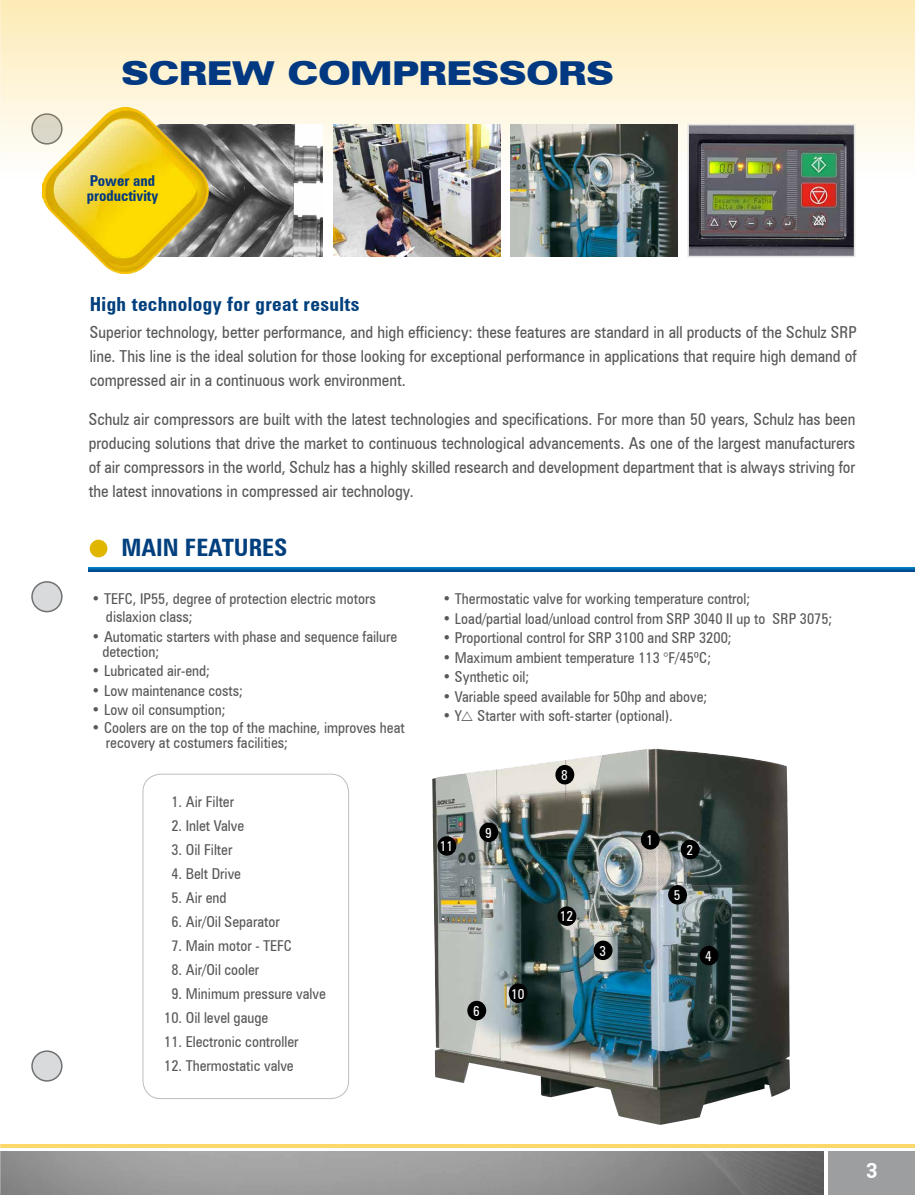
<style>
.page{position:relative;width:915px;height:1195px;background:#fff}
.page>*{position:absolute;margin:0;border:0;box-sizing:border-box;transform-origin:0 0}
.t1{font:900 expanded 33px "Zurich BT";color:#003882}
.t2{font:700 condensed 24px "Zurich BT";color:#003f7d}
.t3{font:700 21px "Zurich BT";color:#fff}
.t4{font:700 condensed 19.5px "Zurich BT";letter-spacing:.02em;color:#003f7d}
.t5{font:condensed 16.5px/24px "Zurich BT";color:#58585a;text-align:justify}
.t6{font:condensed 15px/15px "Zurich BT";color:#58585a}
.t7{font:700 condensed 15px/15px "Zurich BT";color:#003882}
.t8{font:condensed 13.95px "Zurich BT";color:#fff}
</style>
<div class="page">
<div style="left:32px;top:582px;width:30px;height:30px;background:#d9dadb;border-radius:50%"></div>
<div style="left:31px;top:581px;width:32px;height:31px;border:2px solid #707172;border-radius:50%"></div>
<div style="left:32px;top:1051px;width:30px;height:30px;background:#d9dadb;border-radius:50%"></div>
<div style="left:31px;top:1050px;width:32px;height:31px;border:2px solid #707172;border-radius:50%"></div>
<div style="left:827px;top:1151px;width:87px;height:44px;background:#9c9e9f"></div>
<img style="left:0;top:1151px;width:823px;height:44px">
<hr style="left:0;top:1144px;width:914px;height:4px;background:#fcd769">
<div style="left:0;top:0;width:914px;height:179px;background:linear-gradient(to bottom,#ffecb7,#f9f9f9)"></div>
<div style="left:90px;top:540px;width:17px;height:17px;background:#e1b600;border-radius:50%"></div>
<svg style="left:89px;top:567px;width:825px;height:4px;background:#0068ad"></svg>
<img style="left:432px;top:749px;width:357px;height:376px">
<div style="left:437px;top:836px;width:19px;height:20px;background:#000;border-radius:50%"></div>
<div style="left:479px;top:822px;width:19px;height:20px;background:#000;border-radius:50%"></div>
<div style="left:557px;top:906px;width:19px;height:20px;background:#000;border-radius:50%"></div>
<div style="left:555px;top:765px;width:19px;height:19px;background:#000;border-radius:50%"></div>
<div style="left:640px;top:830px;width:19px;height:19px;background:#000;border-radius:50%"></div>
<div style="left:680px;top:840px;width:19px;height:19px;background:#000;border-radius:50%"></div>
<div style="left:593px;top:940px;width:19px;height:20px;background:#000;border-radius:50%"></div>
<div style="left:668px;top:885px;width:18px;height:19px;background:#000;border-radius:50%"></div>
<div style="left:699px;top:946px;width:19px;height:19px;background:#000;border-radius:50%"></div>
<div style="left:467px;top:1001px;width:19px;height:19px;background:#000;border-radius:50%"></div>
<div style="left:508px;top:983px;width:19px;height:20px;background:#000;border-radius:50%"></div>
<div style="left:142px;top:774px;width:207px;height:325px;border:1px solid #bbbdbe;border-radius:18px"></div>
<img style="left:208px;top:125px;width:114px;height:131px">
<img style="left:333px;top:125px;width:167px;height:131px">
<img style="left:510px;top:125px;width:167px;height:131px">
<img style="left:690px;top:127px;width:162px;height:127px">
<div style="left:687px;top:124px;width:168px;height:133px;border:2px solid #e3e4e4"></div>
<img style="left:42px;top:108px;width:166px;height:166px">
<h1 class="t1" style="left:121px;top:53px;width:493px">SCREW COMPRESSORS</h1>
<p class="t7" style="left:87px;top:173px;width:73px">Power and productivity</p>
<h3 class="t4" style="left:90px;top:293px;width:271px">High technology for great results</h3>
<p class="t5" style="left:90px;top:320px;width:768px">Superior technology, better performance, and high efficiency: these features are standard in all products of the Schulz SRP line. This line is the ideal solution for those looking for exceptional performance in applications that require high demand of compressed air in a continuous work environment.</p>
<p class="t5" style="left:89px;top:406px;width:767px">Schulz air compressors are built with the latest technologies and specifications. For more than 50 years, Schulz has been producing solutions that drive the market to continuous technological advancements. As one of the largest manufacturers of air compressors in the world, Schulz has a highly skilled research and development department that is always striving for the latest innovations in compressed air technology.</p>
<h2 class="t2" style="left:121px;top:533px;width:167px">MAIN Features</h2>
<p class="t6" style="left:106px;top:590px;width:271px;line-height:18px;text-indent:-14px">• TEFC, IP55, degree of protection electric motors dislaxion class;</p>
<p class="t6" style="left:102px;top:629px;width:296px;text-indent:-11px">• Automatic starters with phase and sequence failure detection;</p>
<p class="t6" style="left:91px;top:663px;width:120px">• Lubricated air-end;</p>
<p class="t6" style="left:91px;top:683px;width:153px">• Low maintenance costs;</p>
<p class="t6" style="left:91px;top:702px;width:135px">• Low oil consumption;</p>
<p class="t6" style="left:106px;top:720px;width:300px;text-indent:-14px">• Coolers are on the top of the machine, improves heat recovery at costumers facilities;</p>
<p class="t6" style="left:171px;top:794px;width:64px">1. Air Filter</p>
<p class="t6" style="left:171px;top:818px;width:74px">2. Inlet Valve</p>
<p class="t6" style="left:171px;top:842px;width:62px">3. Oil Filter</p>
<p class="t6" style="left:171px;top:866px;width:71px">4. Belt Drive</p>
<p class="t6" style="left:171px;top:890px;width:57px">5. Air end</p>
<p class="t6" style="left:171px;top:914px;width:110px">6. Air/Oil Separator</p>
<p class="t6" style="left:171px;top:938px;width:122px">7. Main motor - TEFC</p>
<p class="t6" style="left:171px;top:962px;width:89px">8. Air/Oil cooler</p>
<p class="t6" style="left:171px;top:986px;width:156px">9. Minimum pressure valve</p>
<p class="t6" style="left:164px;top:1010px;width:105px">10. Oil level gauge</p>
<p class="t6" style="left:164px;top:1034px;width:136px">11. Electronic controller</p>
<p class="t6" style="left:164px;top:1058px;width:131px">12. Thermostatic valve</p>
<p class="t6" style="left:442px;top:591px;width:309px">• Thermostatic valve for working temperature control;</p>
<p class="t6" style="left:442px;top:611px;width:391px">• Load/partial load/unload control from SRP 3040 II up to SRP 3075;</p>
<p class="t6" style="left:442px;top:630px;width:290px">• Proportional control for SRP 3100 and SRP 3200;</p>
<p class="t6" style="left:442px;top:650px;width:270px">• Maximum ambient temperature 113 °F/45ºC;</p>
<p class="t6" style="left:442px;top:669px;width:88px">• Synthetic oil;</p>
<p class="t6" style="left:442px;top:689px;width:266px">• Variable speed available for 50hp and above;</p>
<p class="t6" style="left:442px;top:708px;width:232px">• Y Starter with soft-starter (optional).</p>
<p class="t8" style="left:439px;top:838px;width:15px">11</p>
<p class="t8" style="left:485px;top:824px;width:8px">9</p>
<p class="t8" style="left:473px;top:1002px;width:8px">6</p>
<p class="t8" style="left:511px;top:985px;width:15px">10</p>
<p class="t8" style="left:561px;top:766px;width:8px">8</p>
<p class="t8" style="left:559px;top:908px;width:15px">12</p>
<p class="t8" style="left:599px;top:942px;width:8px">3</p>
<p class="t8" style="left:646px;top:832px;width:8px">1</p>
<p class="t8" style="left:686px;top:841px;width:8px">2</p>
<p class="t8" style="left:673px;top:887px;width:8px">5</p>
<p class="t8" style="left:705px;top:947px;width:8px">4</p>
<h3 class="t3" style="left:865px;top:1155px;width:13px">3</h3>
</div>
